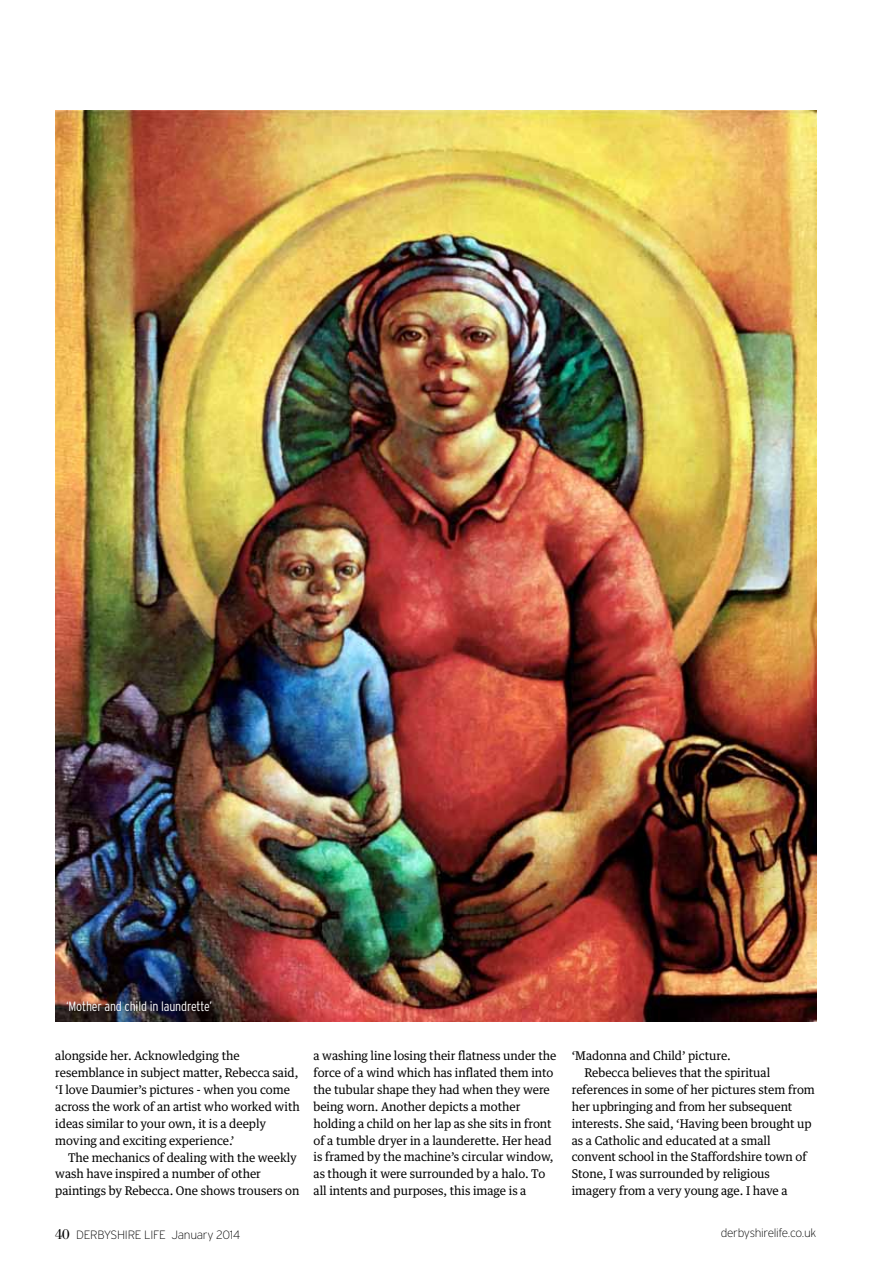
<style>
.page{position:relative;width:893px;height:1263px;background:#fff}
.page>*{position:absolute;margin:0;border:0;box-sizing:border-box;transform-origin:0 0}
.t1{font:300 condensed 13.5px "Interstate";letter-spacing:-.01em;color:#fff}
.t2{font:12px/17px "Guardian Text Egyp";letter-spacing:-.005em;color:#000}
.t3{font:200 12px "Interstate";letter-spacing:-.025em;color:#000}
.s1{font-family:"Bodoni";font-weight:400;font-size:15px}
</style>
<div class="page">
<img style="left:55px;top:111px;width:761px;height:910px">
<p class="t1" style="left:66px;top:999px;width:148px">‘Mother and child in laundrette’</p>
<p class="t2" style="left:55px;top:1046px;width:246px">alongside her. Acknowledging the resemblance in subject matter, Rebecca said, ‘I love Daumier’s pictures - when you come across the work of an artist who worked with ideas similar to your own, it is a deeply moving and exciting experience.’</p>
<p class="t2" style="left:55px;top:1147px;width:246px;text-indent:13px">The mechanics of dealing with the weekly wash have inspired a number of other paintings by Rebecca. One shows trousers on</p>
<p class="t2" style="left:314px;top:1046px;width:245px">a washing line losing their flatness under the force of a wind which has inflated them into the tubular shape they had when they were being worn. Another depicts a mother holding a child on her lap as she sits in front of a tumble dryer in a launderette. Her head is framed by the machine’s circular window, as though it were surrounded by a halo. To all intents and purposes, this image is a</p>
<p class="t2" style="left:572px;top:1046px;width:161px">‘Madonna and Child’ picture.</p>
<p class="t2" style="left:584px;top:1063px;width:187px">Rebecca believes that the spiritual</p>
<p class="t2" style="left:572px;top:1080px;width:245px">references in some of her pictures stem from</p>
<p class="t2" style="left:572px;top:1096px;width:222px">her upbringing and from her subsequent</p>
<p class="t2" style="left:572px;top:1113px;width:241px">interests. She said, ‘Having been brought up</p>
<p class="t2" style="left:572px;top:1130px;width:200px">as a Catholic and educated at a small</p>
<p class="t2" style="left:572px;top:1147px;width:236px">convent school in the Staffordshire town of</p>
<p class="t2" style="left:572px;top:1164px;width:200px">Stone, I was surrounded by religious</p>
<p class="t2" style="left:572px;top:1181px;width:217px">imagery from a very young age. I have a</p>
<p class="t3" style="left:55px;top:1228px;width:187px"><span class="s1">40</span> DERBYSHIRE LIFE January 2014</p>
<p class="t3" style="left:721px;top:1226px;width:97px">derbyshirelife.co.uk</p>
</div>
